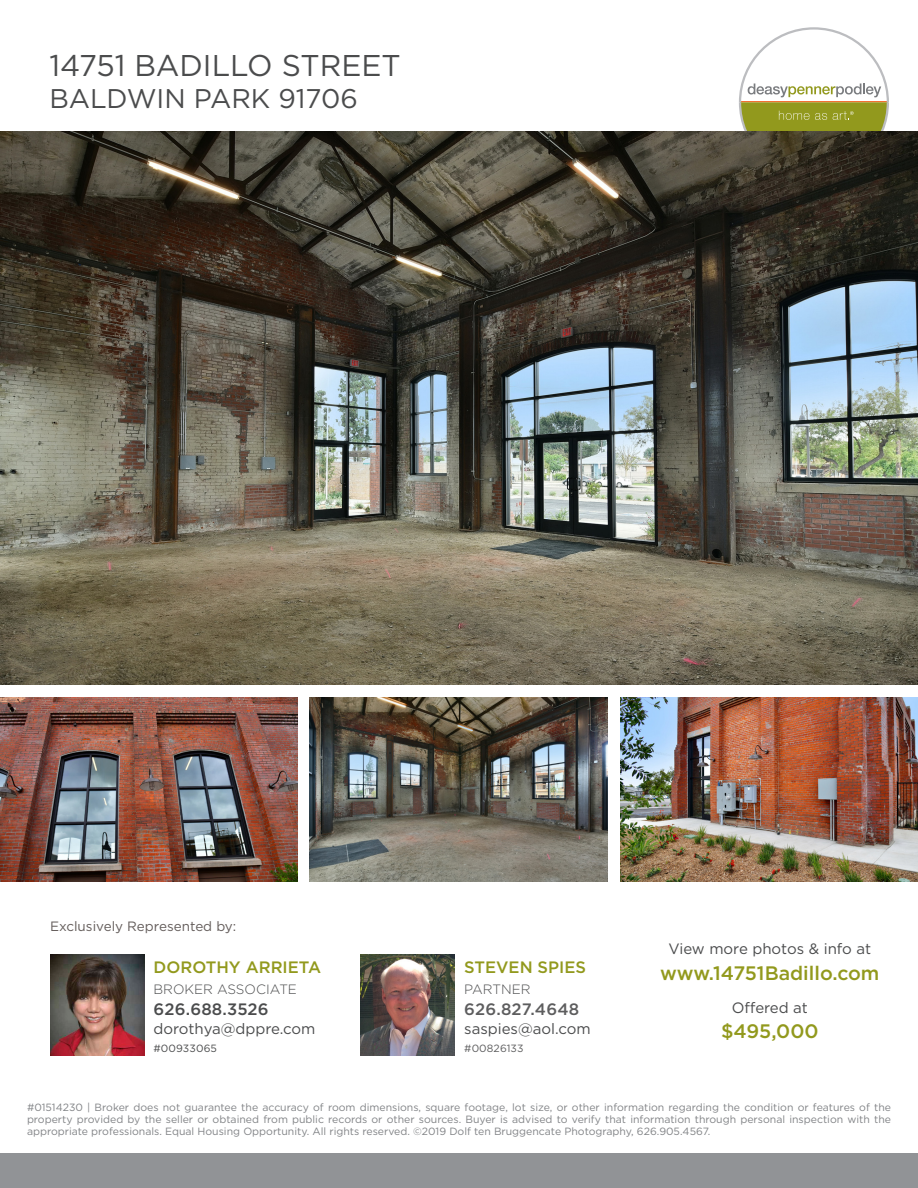
<style>
.page{position:relative;width:918px;height:1188px;background:#fff}
.page>*{position:absolute;margin:0;border:0;box-sizing:border-box;transform-origin:0 0}
.t1{font:30px "Gotham";color:#4b4c4d}
.t2{font:27px "Gotham";color:#4b4c4d}
.t3{font:500 19.5px "Gotham";color:#92991d}
.Plain_Text{font:500 16.5px "Gotham";color:#92991d}
.Plain_Text-2{font:500 16.5px "Gotham";letter-spacing:.01em;color:#4b4c4d}
.Plain_Text-3{font:500 16.5px "Gotham";letter-spacing:.01em;color:#5d5d5e}
.t4{font:15px "Gotham";color:#4b4c4d}
.t5{font:13.5px "Gotham";color:#635c5a}
.Plain_Text-4{font:300 13.5px "Gotham";color:#4b4c4d}
.t6{font:10.5px/12px "Gotham";color:#818386;text-align:justify}
.t7{font:10.5px "Gotham";letter-spacing:.01em;color:#4b4c4d}
.t8{font:10.5px "Gotham";letter-spacing:.01em;color:#5d5d5e}
</style>
<div class="page">
<img style="left:0;top:698px;width:298px;height:183px">
<img style="left:309px;top:698px;width:298px;height:183px">
<img style="left:620px;top:698px;width:298px;height:183px">
<img style="left:50px;top:954px;width:95px;height:101px">
<img style="left:360px;top:954px;width:95px;height:101px">
<svg style="left:738px;top:27px;width:152px;height:105px"></svg>
<img style="left:0;top:132px;width:918px;height:553px">
<div style="left:0;top:1153px;width:918px;height:35px;background:#919396"></div>
<p class="t1" style="left:50px;top:46px;width:353px">14751 BADILLO STREET</p>
<p class="t2" style="left:50px;top:82px;width:310px">BALDWIN PARK 91706</p>
<p class="t5" style="left:50px;top:917px;width:188px">Exclusively Represented by:</p>
<p class="Plain_Text" style="left:154px;top:956px;width:169px">DOROTHY ARRIETA</p>
<p class="Plain_Text-4" style="left:154px;top:981px;width:145px">BROKER ASSOCIATE</p>
<p class="Plain_Text-2" style="left:154px;top:998px;width:117px">626.688.3526</p>
<p class="t4" style="left:154px;top:1019px;width:163px">dorothya@dppre.com</p>
<p class="t7" style="left:154px;top:1042px;width:65px">#00933065</p>
<p class="Plain_Text" style="left:464px;top:956px;width:123px">STEVEN SPIES</p>
<p class="Plain_Text-4" style="left:464px;top:981px;width:68px">PARTNER</p>
<p class="Plain_Text-3" style="left:464px;top:998px;width:116px">626.827.4648</p>
<p class="t4" style="left:464px;top:1019px;width:128px">saspies@aol.com</p>
<p class="t8" style="left:464px;top:1042px;width:61px">#00826133</p>
<p class="t4" style="left:669px;top:939px;width:204px">View more photos &amp; info at</p>
<p class="t3" style="left:660px;top:960px;width:221px">www.14751Badillo.com</p>
<p class="t4" style="left:732px;top:998px;width:78px">Offered at</p>
<p class="t3" style="left:721px;top:1019px;width:99px">$495,000</p>
<p class="t6" style="left:27px;top:1101px;width:866px">#01514230 | Broker does not guarantee the accuracy of room dimensions, square footage, lot size, or other information regarding the condition or features of the property provided by the seller or obtained from public records or other sources. Buyer is advised to verify that information through personal inspection with the appropriate professionals. Equal Housing Opportunity. All rights reserved. ©2019 Dolf ten Bruggencate Photography, 626.905.4567.</p>
</div>
